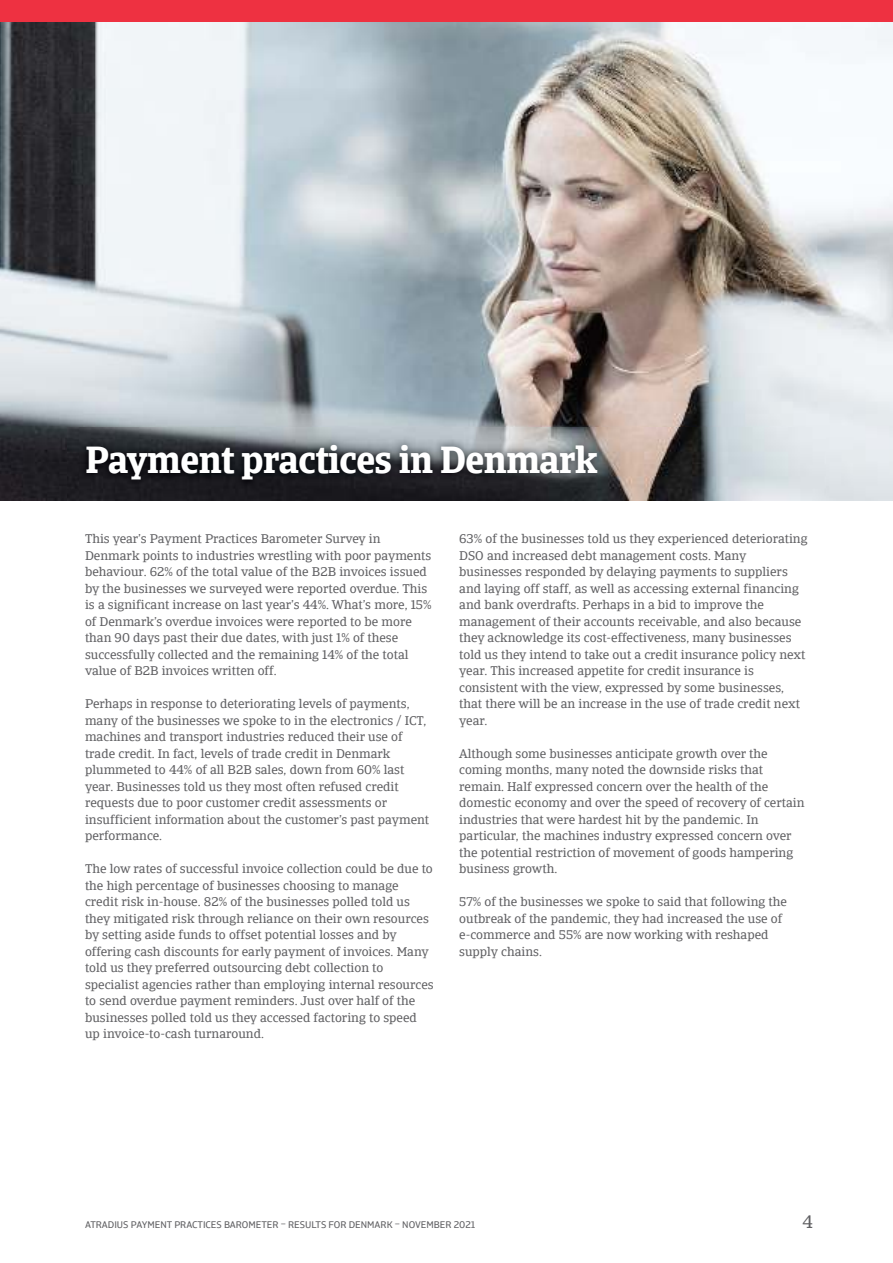
<style>
.page{position:relative;width:893px;height:1263px;background:#fff}
.page>*{position:absolute;margin:0;border:0;box-sizing:border-box;transform-origin:0 0}
.t1{font:700 37.5px "Catalana";letter-spacing:-.015em;color:#fff}
.t2{font:18px "Catalana";color:#5f5f62}
.t3{font:12.75px/16.5px "Catalana";color:#5f5f62}
.t4{font:9.75px "Catalana Sans";color:#5f5f62}
</style>
<div class="page">
<img style="left:0;top:21px;width:893px;height:479px">
<div style="left:0;top:0;width:893px;height:21px;background:#ee3141"></div>
<img style="left:68px;top:428px;width:757px;height:73px">
<h1 class="t1" style="left:85px;top:437px;width:514px">Payment practices in Denmark</h1>
<p class="t3" style="left:85px;top:531px;width:348px">This year’s Payment Practices Barometer Survey in Denmark points to industries wrestling with poor payments behaviour. 62% of the total value of the B2B invoices issued by the businesses we surveyed were reported overdue. This is a significant increase on last year’s 44%. What’s more, 15% of Denmark’s overdue invoices were reported to be more than 90 days past their due dates, with just 1% of these successfully collected and the remaining 14% of the total value of B2B invoices written off.</p>
<p class="t3" style="left:85px;top:696px;width:346px">Perhaps in response to deteriorating levels of payments, many of the businesses we spoke to in the electronics / ICT, machines and transport industries reduced their use of trade credit. In fact, levels of trade credit in Denmark plummeted to 44% of all B2B sales, down from 60% last year. Businesses told us they most often refused credit requests due to poor customer credit assessments or insufficient information about the customer’s past payment performance.</p>
<p class="t3" style="left:85px;top:861px;width:350px">The low rates of successful invoice collection could be due to the high percentage of businesses choosing to manage credit risk in-house. 82% of the businesses polled told us they mitigated risk through reliance on their own resources by setting aside funds to offset potential losses and by offering cash discounts for early payment of invoices. Many told us they preferred outsourcing debt collection to specialist agencies rather than employing internal resources to send overdue payment reminders. Just over half of the businesses polled told us they accessed factoring to speed up invoice-to-cash turnaround.</p>
<p class="t3" style="left:459px;top:531px;width:350px">63% of the businesses told us they experienced deteriorating DSO and increased debt management costs. Many businesses responded by delaying payments to suppliers and laying off staff, as well as accessing external financing and bank overdrafts. Perhaps in a bid to improve the management of their accounts receivable, and also because they acknowledge its cost-effectiveness, many businesses told us they intend to take out a credit insurance policy next year. This increased appetite for credit insurance is consistent with the view, expressed by some businesses, that there will be an increase in the use of trade credit next year.</p>
<p class="t3" style="left:459px;top:745px;width:347px">Although some businesses anticipate growth over the coming months, many noted the downside risks that remain. Half expressed concern over the health of the domestic economy and over the speed of recovery of certain industries that were hardest hit by the pandemic. In particular, the machines industry expressed concern over the potential restriction of movement of goods hampering business growth.</p>
<p class="t3" style="left:459px;top:894px;width:329px">57% of the businesses we spoke to said that following the outbreak of the pandemic, they had increased the use of e-commerce and 55% are now working with reshaped supply chains.</p>
<p class="t4" style="left:85px;top:1220px;width:392px">ATRADIUS PAYMENT PRACTICES BAROMETER – RESULTS FOR DENMARK – NOVEMBER 2021</p>
<h2 class="t2" style="left:802px;top:1211px;width:12px">4</h2>
</div>
